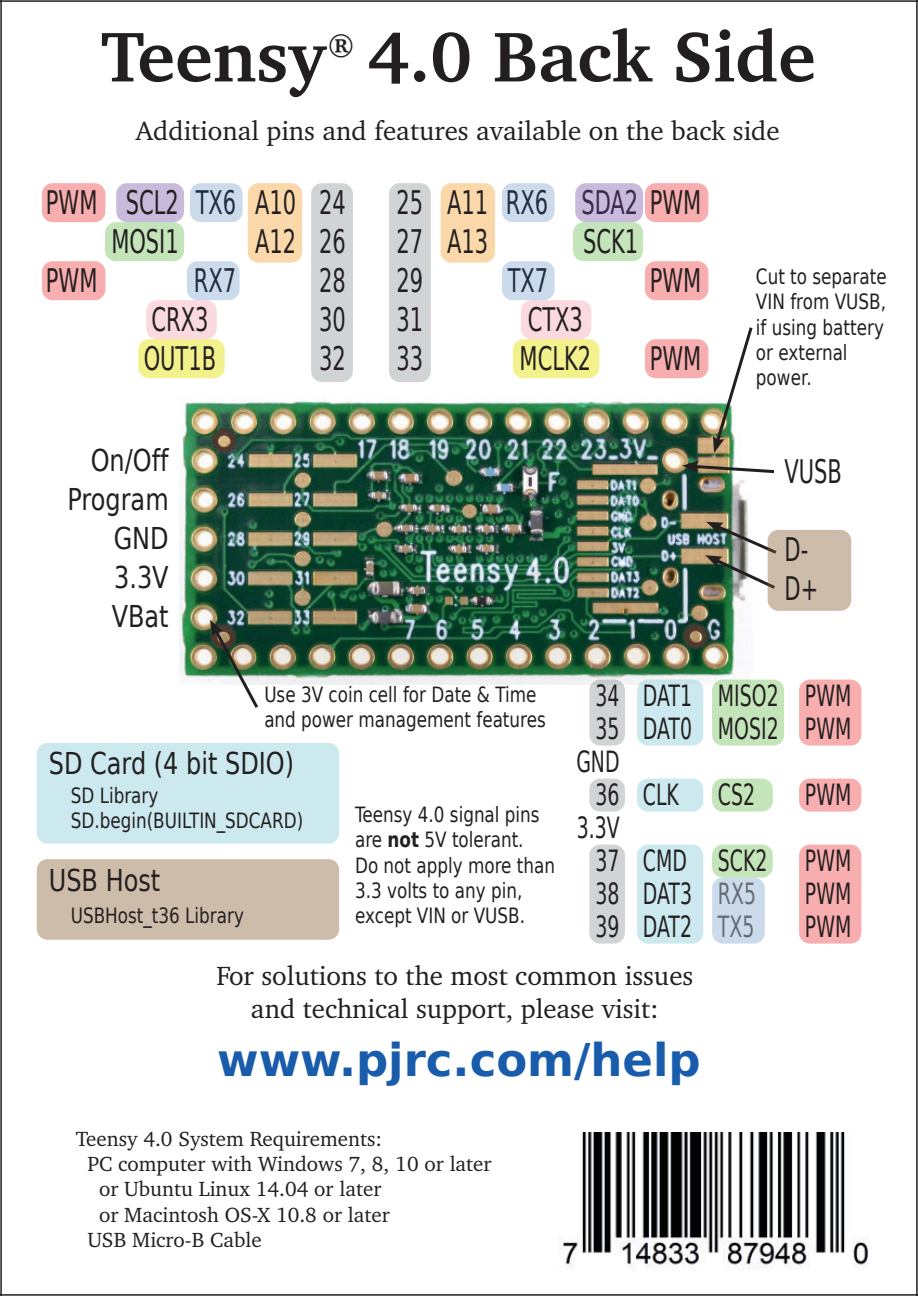
<style>
.page{position:relative;width:918px;height:1296px;background:#fff}
.page>*{position:absolute;margin:0;border:0;box-sizing:border-box;transform-origin:0 0}
.t1{font:700 72px "Charter BT";color:#231f20}
.t2{font:700 45px "Bitstream Vera Sans";color:#185cab}
.t3{font:32.4px/39px "Bitstream Vera Sans";color:#231f20;scale:.65 1}
.t4{font:30px/39px "Bitstream Vera Sans";color:#231f20;text-align:right;scale:.8 1}
.t5{font:700 30px "Charter BT";color:#231f20}
.t6{font:29.1px/33px "Bitstream Vera Sans";color:#231f20;scale:.65 1}
.t7{font:29.1px/33px "Bitstream Vera Sans";letter-spacing:-.02em;color:#231f20;scale:.65 1}
.t8{font:29.1px/33px "Bitstream Vera Sans";color:rgb(35 31 32/.6);scale:.65 1}
.t9{font:27px/32.4px "Charter BT";color:#231f20;text-align:center}
.t10{font:21px/25.2px "Bitstream Vera Sans";color:#231f20;scale:.8 1}
.t11{font:21px "Charter BT";color:#231f20}
.s1{font-weight:700}
</style>
<div class="page">
<div style="left:712px;top:878px;width:53px;height:66px;background:#ccdbec;border-radius:11px"></div>
<div style="left:116px;top:183px;width:68px;height:39px;background:#c8bada;border-radius:11px"></div>
<div style="left:42px;top:183px;width:63px;height:39px;background:#f8adae;border-radius:11px"></div>
<img style="left:180px;top:401px;width:572px;height:284px">
<div style="left:589px;top:845px;width:36px;height:99px;background:#d0d4d4;border-radius:11px"></div>
<div style="left:589px;top:779px;width:36px;height:33px;background:#d0d4d4;border-radius:11px"></div>
<div style="left:589px;top:680px;width:36px;height:66px;background:#d0d4d4;border-radius:11px"></div>
<div style="left:105px;top:222px;width:79px;height:39px;background:#c3e5b9;border-radius:11px"></div>
<div style="left:138px;top:339px;width:87px;height:39px;background:#f2f18c;border-radius:11px"></div>
<div style="left:146px;top:300px;width:71px;height:39px;background:#fad9df;border-radius:11px"></div>
<div style="left:573px;top:222px;width:70px;height:39px;background:#c3e5b9;border-radius:11px"></div>
<div style="left:645px;top:183px;width:63px;height:39px;background:#f8adae;border-radius:11px"></div>
<div style="left:799px;top:845px;width:62px;height:99px;background:#f8adae;border-radius:11px"></div>
<div style="left:799px;top:779px;width:62px;height:33px;background:#f8adae;border-radius:11px"></div>
<div style="left:799px;top:680px;width:62px;height:66px;background:#f8adae;border-radius:11px"></div>
<div style="left:712px;top:680px;width:72px;height:66px;background:#c3e5b9;border-radius:11px"></div>
<div style="left:712px;top:779px;width:61px;height:33px;background:#c3e5b9;border-radius:11px"></div>
<div style="left:712px;top:845px;width:61px;height:33px;background:#c3e5b9;border-radius:11px"></div>
<div style="left:637px;top:845px;width:66px;height:99px;background:#cbe9ee;border-radius:11px"></div>
<div style="left:637px;top:779px;width:66px;height:33px;background:#cbe9ee;border-radius:11px"></div>
<div style="left:637px;top:680px;width:66px;height:66px;background:#cbe9ee;border-radius:11px"></div>
<div style="left:645px;top:261px;width:63px;height:39px;background:#f8adae;border-radius:11px"></div>
<div style="left:645px;top:339px;width:63px;height:39px;background:#f8adae;border-radius:11px"></div>
<div style="left:513px;top:339px;width:86px;height:39px;background:#f2f18c;border-radius:11px"></div>
<div style="left:521px;top:300px;width:70px;height:39px;background:#fad9df;border-radius:11px"></div>
<div style="left:441px;top:183px;width:54px;height:80px;background:#fbd8aa;border-radius:11px"></div>
<div style="left:389px;top:183px;width:42px;height:199px;background:#d0d4d4;border-radius:11px"></div>
<div style="left:37px;top:743px;width:302px;height:101px;background:#cbe9ee;border-radius:11px"></div>
<div style="left:37px;top:859px;width:302px;height:81px;background:#cebcab;border-radius:11px"></div>
<div style="left:248px;top:183px;width:54px;height:80px;background:#fbd8aa;border-radius:11px"></div>
<div style="left:311px;top:183px;width:42px;height:199px;background:#d0d4d4;border-radius:11px"></div>
<img style="left:205px;top:617px;width:56px;height:91px">
<div style="left:42px;top:261px;width:63px;height:39px;background:#f8adae;border-radius:11px"></div>
<svg style="left:682px;top:327px;width:93px;height:148px"></svg>
<img style="left:703px;top:516px;width:77px;height:75px">
<hr style="left:0;top:0;width:2px;height:1296px;background:#231f20">
<hr style="left:916px;top:0;width:2px;height:1296px;background:#231f20">
<hr style="left:0;top:0;width:918px;height:2px;background:#231f20">
<hr style="left:0;top:1294px;width:918px;height:2px;background:#231f20">
<img style="left:559px;top:1132px;width:310px;height:137px">
<div style="left:575px;top:183px;width:68px;height:39px;background:#c8bada;border-radius:11px"></div>
<div style="left:190px;top:183px;width:53px;height:39px;background:#ccdbec;border-radius:11px"></div>
<div style="left:502px;top:183px;width:53px;height:39px;background:#ccdbec;border-radius:11px"></div>
<div style="left:187px;top:261px;width:53px;height:39px;background:#ccdbec;border-radius:11px"></div>
<div style="left:502px;top:261px;width:53px;height:39px;background:#ccdbec;border-radius:11px"></div>
<div style="left:768px;top:530px;width:83px;height:81px;background:#cebcab;border-radius:11px"></div>
<h1 class="t1" style="left:101px;top:28px;width:716px">Teensy 4.0 Back Side</h1>
<h3 class="t5" style="left:328px;top:34px;width:28px">®</h3>
<h3 class="t3" style="left:46px;top:184px;width:81px">PWM</h3>
<h3 class="t3" style="left:46px;top:262px;width:81px">PWM</h3>
<p class="t9" style="left:136px;top:117px;width:645px">Additional pins and features available on the back side</p>
<h3 class="t3" style="left:111px;top:184px;width:105px;text-align:center">SCL2<br>MOSI1</h3>
<h3 class="t3" style="left:196px;top:184px;width:64px">TX6</h3>
<h3 class="t3" style="left:194px;top:262px;width:67px">RX7</h3>
<h3 class="t3" style="left:144px;top:301px;width:113px">CRX3<br>OUT1B</h3>
<h3 class="t3" style="left:255px;top:184px;width:65px">A10<br>A12</h3>
<h3 class="t3" style="left:447px;top:184px;width:65px">A11<br>A13</h3>
<h3 class="t3" style="left:319px;top:184px;width:43px;text-align:justify">24<br>26<br>28<br>30<br>32</h3>
<h3 class="t3" style="left:396px;top:184px;width:43px;text-align:justify">25<br>27<br>29<br>31<br>33</h3>
<h3 class="t3" style="left:506px;top:184px;width:67px">RX6</h3>
<h3 class="t3" style="left:508px;top:262px;width:64px">TX7</h3>
<h3 class="t3" style="left:581px;top:184px;width:186px">SDA2 PWM<br>SCK1</h3>
<h3 class="t3" style="left:650px;top:262px;width:81px">PWM</h3>
<h3 class="t3" style="left:520px;top:301px;width:112px">CTX3<br>MCLK2</h3>
<h3 class="t3" style="left:650px;top:340px;width:81px">PWM</h3>
<p class="t10" style="left:756px;top:264px;width:165px">Cut to separate<br>VIN from VUSB, if using battery or external power.</p>
<h3 class="t4" style="left:67px;top:441px;width:128px">On/Off<br>Program<br>GND<br>3.3V<br>VBat</h3>
<h3 class="t3" style="left:784px;top:453px;width:90px">VUSB</h3>
<h3 class="t3" style="left:784px;top:531px;width:53px">D-<br>D+</h3>
<p class="t10" style="left:264px;top:682px;width:353px">Use 3V coin cell for Date &amp; Time and power management features</p>
<h3 class="t4" style="left:49px;top:744px;width:308px">SD Card (4 bit SDIO)</h3>
<p class="t10" style="left:71px;top:783px;width:292px">SD Library<br>SD.begin(BUILTIN_SDCARD)</p>
<h3 class="t4" style="left:49px;top:861px;width:141px">USB Host</h3>
<p class="t10" style="left:71px;top:903px;width:218px">USBHost_t36 Library</p>
<p class="t10" style="left:355px;top:802px;width:252px">Teensy 4.0 signal pins are <span class="s1">not</span> 5V tolerant.<br>Do not apply more than<br>3.3 volts to any pin, except VIN or VUSB.</p>
<h3 class="t6" style="left:576px;top:680px;width:68px;text-align:right">34<br>35<br>GND<br>36<br>3.3V<br>37<br>38<br>39</h3>
<h3 class="t7" style="left:643px;top:680px;width:77px">DAT1<br>DAT0</h3>
<h3 class="t6" style="left:643px;top:779px;width:57px">CLK</h3>
<h3 class="t6" style="left:643px;top:845px;width:77px">CMD<br>DAT3<br>DAT2</h3>
<p class="t9" style="left:216px;top:962px;width:479px">For solutions to the most common issues and technical support, please visit:</p>
<h2 class="t2" style="left:217px;top:1035px;width:485px">www.pjrc.com/help</h2>
<p class="t11" style="left:76px;top:1130px;width:308px">Teensy 4.0 System Requirements:</p>
<p class="t11" style="left:87px;top:1156px;width:406px">PC computer with Windows 7, 8, 10 or later</p>
<p class="t11" style="left:99px;top:1181px;width:284px">or Ubuntu Linux 14.04 or later</p>
<p class="t11" style="left:99px;top:1206px;width:292px">or Macintosh OS-X 10.8 or later</p>
<p class="t11" style="left:87px;top:1231px;width:176px">USB Micro-B Cable</p>
<h3 class="t6" style="left:718px;top:680px;width:95px">MISO2<br>MOSI2</h3>
<h3 class="t6" style="left:718px;top:779px;width:59px">CS2</h3>
<h3 class="t6" style="left:718px;top:845px;width:78px">SCK2</h3>
<h3 class="t8" style="left:718px;top:878px;width:60px">RX5<br>TX5</h3>
<h3 class="t6" style="left:805px;top:680px;width:73px">PWM<br>PWM</h3>
<h3 class="t6" style="left:805px;top:779px;width:73px">PWM</h3>
<h3 class="t6" style="left:805px;top:845px;width:73px;text-align:justify">PWM PWM PWM</h3>
</div>
